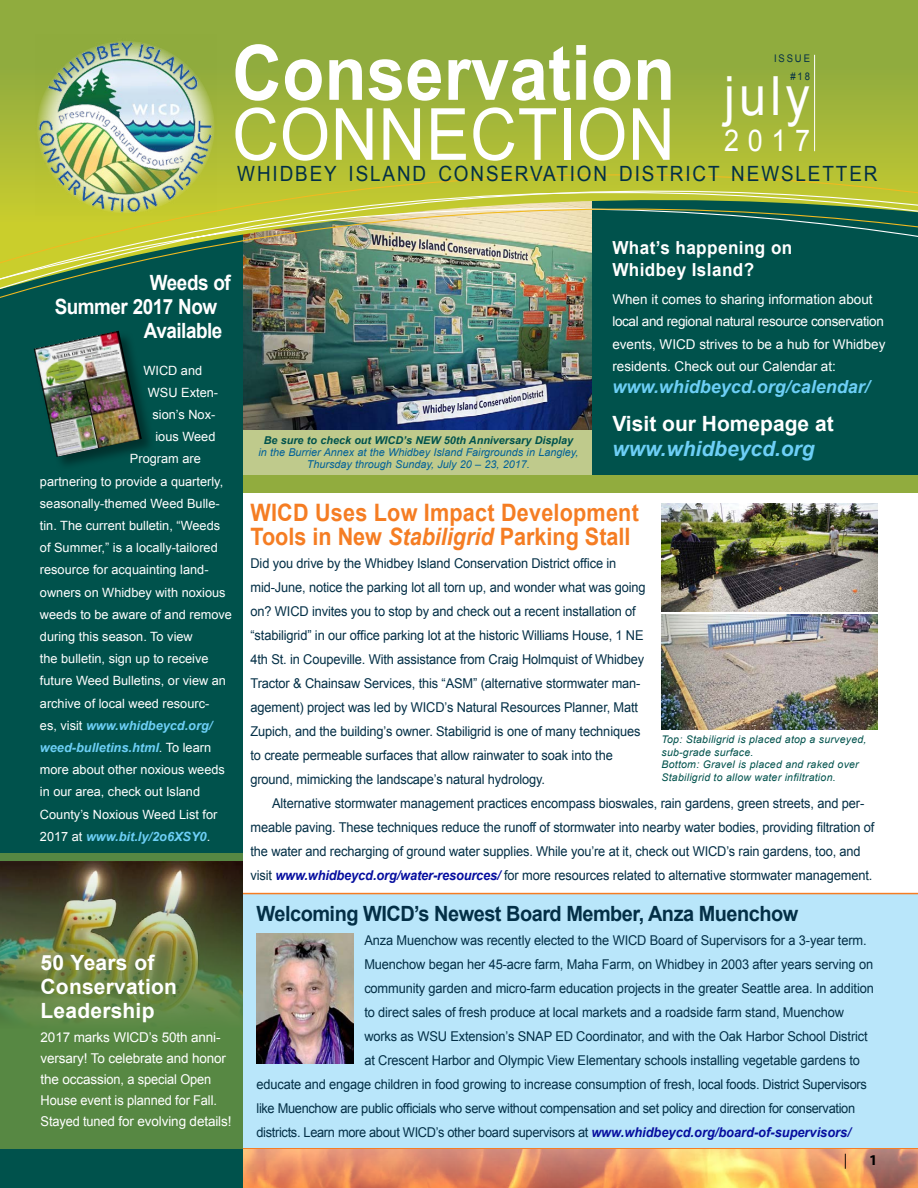
<style>
.page{position:relative;width:918px;height:1188px;background:#fff}
.page>*{position:absolute;margin:0;border:0;box-sizing:border-box;transform-origin:0 0}
.t1{font:700 76.5px "Arial";letter-spacing:.005em;color:#fff;scale:.9 1}
.t2{font:72px "Arial";letter-spacing:.01em;color:#fff;scale:.9 1}
.t3{font:54px "Arial";color:#fff;scale:.9 1}
.t4{font:30px "Arial";color:#fff;scale:.9 1}
.t5{font:700 24px/24px "Arial";letter-spacing:.01em;color:#f57d23;scale:.9 1}
.t6{font:700 21px/24px "Arial";color:#fff}
.t7{font:700 21px "Arial";letter-spacing:-.025em;color:#032f46;scale:.95 1}
.t8{font:21px "Arial";letter-spacing:.1em;color:#032f46;scale:.9 1}
.t9{font:700 21px "Arial";letter-spacing:-.025em;color:#fff;scale:.9 1}
.t10{font:italic 700 21px "Arial";color:#6dcff6}
.t11{font:700 21px "Arial";color:#fff;scale:.9 1}
.t12{font:700 18px/21.6px "Arial";letter-spacing:.025em;color:#fff;scale:.95 1}
.t13{font:italic 700 18px "Arial";color:#6dcff6}
.t14{font:15px "Myriad Pro";color:#000}
.t15{font:700 15px "Myriad Pro";color:#000}
.t16{font:13.5px/24px "Arial";letter-spacing:-.01em;color:#032f46;scale:.95 1}
.t17{font:13.5px/21px "Arial";letter-spacing:-.01em;color:#fff}
.t18{font:12.75px "Arial";color:#fff}
.t19{font:italic 700 12.75px "Arial";color:#6dcff6}
.t20{font:italic 10.8px/12px "Arial";color:#006098;text-align:center}
.t21{font:italic 700 10.8px "Arial";color:#00524c}
.t22{font:italic 10.5px/12.6px "Arial";letter-spacing:.025em;color:#00524c}
.t23{font:10.5px/18px "Arial";letter-spacing:.2em;color:#032f46;text-align:right;scale:.9 1}
.s1{font-weight:400;font-style:normal;color:#fff}
.s2{font-style:italic}
.s3{font-weight:700;font-style:italic;color:#060e9f}
</style>
<div class="page">
<img style="left:243px;top:1149px;width:675px;height:39px">
<hr style="left:0;top:1148px;width:918px;height:1px;background:#f57d23">
<div style="left:214px;top:893px;width:704px;height:255px;background:#b9e6fa"></div>
<hr style="left:0;top:893px;width:918px;height:1px;background:#f57d23">
<img style="left:243px;top:323px;width:349px;height:107px">
<div style="left:237px;top:430px;width:394px;height:46px;background:#bfca8c"></div>
<div style="left:0;top:41px;width:243px;height:1147px;background:#00524c"></div>
<div style="left:592px;top:156px;width:326px;height:320px;background:#00524c"></div>
<svg style="left:0;top:0;width:918px;height:137px;background:#96af3c"></svg>
<img style="left:0;top:137px;width:918px;height:186px">
<hr style="left:814px;top:55px;width:1px;height:96px;background:#fff">
<img style="left:35px;top:35px;width:181px;height:180px">
<div style="left:243px;top:476px;width:675px;height:17px;background:#91ac3e"></div>
<img style="left:662px;top:503px;width:216px;height:108px">
<img style="left:662px;top:614px;width:216px;height:115px">
<div style="left:33px;top:330px;width:123px;height:142px;background:#000;opacity:.4"></div>
<img style="left:34px;top:331px;width:108px;height:126px">
<img style="left:256px;top:933px;width:98px;height:130px">
<div style="left:0;top:853px;width:243px;height:295px;background:#578843"></div>
<img style="left:0;top:861px;width:243px;height:159px">
<h1 class="t1" style="left:232px;top:22px;width:494px">Conservation</h1>
<h2 class="t2" style="left:232px;top:87px;width:493px">CONNECTION</h2>
<h3 class="t8" style="left:237px;top:159px;width:713px">WHIDBEY ISLAND CONSERVATION DISTRICT NEWSLETTER</h3>
<p class="t23" style="left:774px;top:50px;width:41px">ISSUE #18</p>
<h3 class="t3" style="left:724px;top:60px;width:97px">july</h3>
<h3 class="t4" style="left:724px;top:120px;width:97px">2017</h3>
<h3 class="t11" style="left:150px;top:269px;width:91px">Weeds of</h3>
<h3 class="t9" style="left:55px;top:293px;width:182px">Summer 2017 Now</h3>
<h3 class="t9" style="left:144px;top:317px;width:89px">Available</h3>
<p class="t18" style="left:143px;top:362px;width:60px">WICD and</p>
<p class="t18" style="left:148px;top:384px;width:72px">WSU Exten-</p>
<p class="t18" style="left:152px;top:406px;width:64px">sion’s Nox-</p>
<p class="t18" style="left:155px;top:428px;width:62px">ious Weed</p>
<p class="t18" style="left:130px;top:451px;width:72px">Program are</p>
<p class="t18" style="left:40px;top:473px;width:185px">partnering to provide a quarterly,</p>
<p class="t18" style="left:40px;top:495px;width:181px">seasonally-themed Weed Bulle-</p>
<p class="t18" style="left:40px;top:517px;width:182px">tin. The current bulletin, “Weeds</p>
<p class="t18" style="left:40px;top:539px;width:179px">of Summer,” is a locally-tailored</p>
<p class="t18" style="left:40px;top:562px;width:170px">resource for acquainting land-</p>
<p class="t18" style="left:40px;top:584px;width:187px">owners on Whidbey with noxious</p>
<p class="t18" style="left:40px;top:606px;width:193px">weeds to be aware of and remove</p>
<p class="t18" style="left:40px;top:628px;width:154px">during this season. To view</p>
<p class="t18" style="left:40px;top:650px;width:170px">the bulletin, sign up to receive</p>
<p class="t18" style="left:40px;top:673px;width:188px">future Weed Bulletins, or view an</p>
<p class="t18" style="left:40px;top:695px;width:171px">archive of local weed resourc-</p>
<p class="t19" style="left:40px;top:717px;width:174px"><span class="s1">es, visit</span> www.whidbeycd.org/</p>
<p class="t19" style="left:40px;top:739px;width:173px">weed-bulletins.html<span class="s1">. To learn</span></p>
<p class="t18" style="left:40px;top:761px;width:186px">more about other noxious weeds</p>
<p class="t18" style="left:40px;top:784px;width:162px">in our area, check out Island</p>
<p class="t18" style="left:40px;top:806px;width:179px">County’s Noxious Weed List for</p>
<p class="t19" style="left:40px;top:828px;width:172px"><span class="s1">2017 at</span> www.bit.ly/2o6XSY0<span class="s1">.</span></p>
<h3 class="t6" style="left:41px;top:951px;width:138px">50 Years of<br>Conservation<br>Leadership</h3>
<p class="t17" style="left:41px;top:1027px;width:192px">2017 marks WICD’s 50th anni&shy;versary! To celebrate and honor the occassion, a special Open<br>House event is planned for Fall.<br>Stayed tuned for evolving details!</p>
<p class="t21" style="left:264px;top:433px;width:311px">Be sure to check out WICD’s NEW 50th Anniversary Display</p>
<p class="t20" style="left:258px;top:446px;width:321px">in the Burrier Annex at the Whidbey Island Fairgrounds in Langley,<br>Thursday through Sunday, July 20 – 23, 2017.</p>
<h3 class="t12" style="left:612px;top:238px;width:191px">What’s happening on<br>Whidbey Island?</h3>
<p class="t17" style="left:612px;top:288px;width:275px;line-height:22.5px">When it comes to sharing information about local and regional natural resource conservation events, WICD strives to be a hub for Whidbey residents. Check out our Calendar at:</p>
<h3 class="t13" style="left:612px;top:375px;width:259px">www.whidbeycd.org/calendar/</h3>
<h3 class="t6" style="left:612px;top:412px;width:223px">Visit our Homepage at</h3>
<h3 class="t10" style="left:612px;top:435px;width:204px">www.whidbeycd.org</h3>
<h3 class="t5" style="left:250px;top:501px;width:433px">WICD Uses Low Impact Development<br>Tools in New <span class="s2">Stabiligrid</span> Parking Stall</h3>
<p class="t16" style="left:250px;top:551px;width:418px">Did you drive by the Whidbey Island Conservation District office in mid-June, notice the parking lot all torn up, and wonder what was going on? WICD invites you to stop by and check out a recent installation of “stabiligrid” in our office parking lot at the historic Williams House, 1 NE 4th St. in Coupeville. With assistance from Craig Holmquist of Whidbey Tractor &amp; Chainsaw Services, this “ASM” (alternative stormwater man&shy;agement) project was led by WICD’s Natural Resources Planner, Matt Zupich, and the building’s owner. Stabiligrid is one of many techniques to create permeable surfaces that allow rainwater to soak into the ground, mimicking the landscape’s natural hydrology.</p>
<p class="t16" style="left:250px;top:791px;width:658px;text-indent:22px">Alternative stormwater management practices encompass bioswales, rain gardens, green streets, and per&shy;meable paving. These techniques reduce the runoff of stormwater into nearby water bodies, providing filtration of the water and recharging of ground water supplies. While you’re at it, check out WICD’s rain gardens, too, and visit <span class="s3">www.whidbeycd.org/water-resources/</span> for more resources related to alternative stormwater management.</p>
<p class="t22" style="left:662px;top:733px;width:206px">Top: Stabiligrid is placed atop a surveyed, sub-grade surface.<br>Bottom: Gravel is placed and raked over Stabiligrid to allow water infiltration.</p>
<h3 class="t7" style="left:256px;top:899px;width:572px">Welcoming WICD’s Newest Board Member, Anza Muenchow</h3>
<p class="t16" style="left:364px;top:928px;width:530px">Anza Muenchow was recently elected to the WICD Board of Supervisors for a 3-year term.</p>
<p class="t16" style="left:364px;top:952px;width:537px">Muenchow began her 45-acre farm, Maha Farm, on Whidbey in 2003 after years serving on</p>
<p class="t16" style="left:364px;top:976px;width:538px">community garden and micro-farm education projects in the greater Seattle area. In addition</p>
<p class="t16" style="left:364px;top:1000px;width:506px">to direct sales of fresh produce at local markets and a roadside farm stand, Muenchow</p>
<p class="t16" style="left:364px;top:1024px;width:531px">works as WSU Extension’s SNAP ED Coordinator, and with the Oak Harbor School District</p>
<p class="t16" style="left:364px;top:1048px;width:523px">at Crescent Harbor and Olympic View Elementary schools installing vegetable gardens to</p>
<p class="t16" style="left:257px;top:1072px;width:644px">educate and engage children in food growing to increase consumption of fresh, local foods. District Supervisors</p>
<p class="t16" style="left:257px;top:1096px;width:632px">like Muenchow are public officials who serve without compensation and set policy and direction for conservation</p>
<p class="t16" style="left:257px;top:1120px;width:627px">districts. Learn more about WICD’s other board supervisors at <span class="s3">www.whidbeycd.org/board-of-supervisors/</span></p>
<p class="t14" style="left:844px;top:1151px;width:5px">|</p>
<p class="t15" style="left:869px;top:1150px;width:10px">1</p>
</div>
